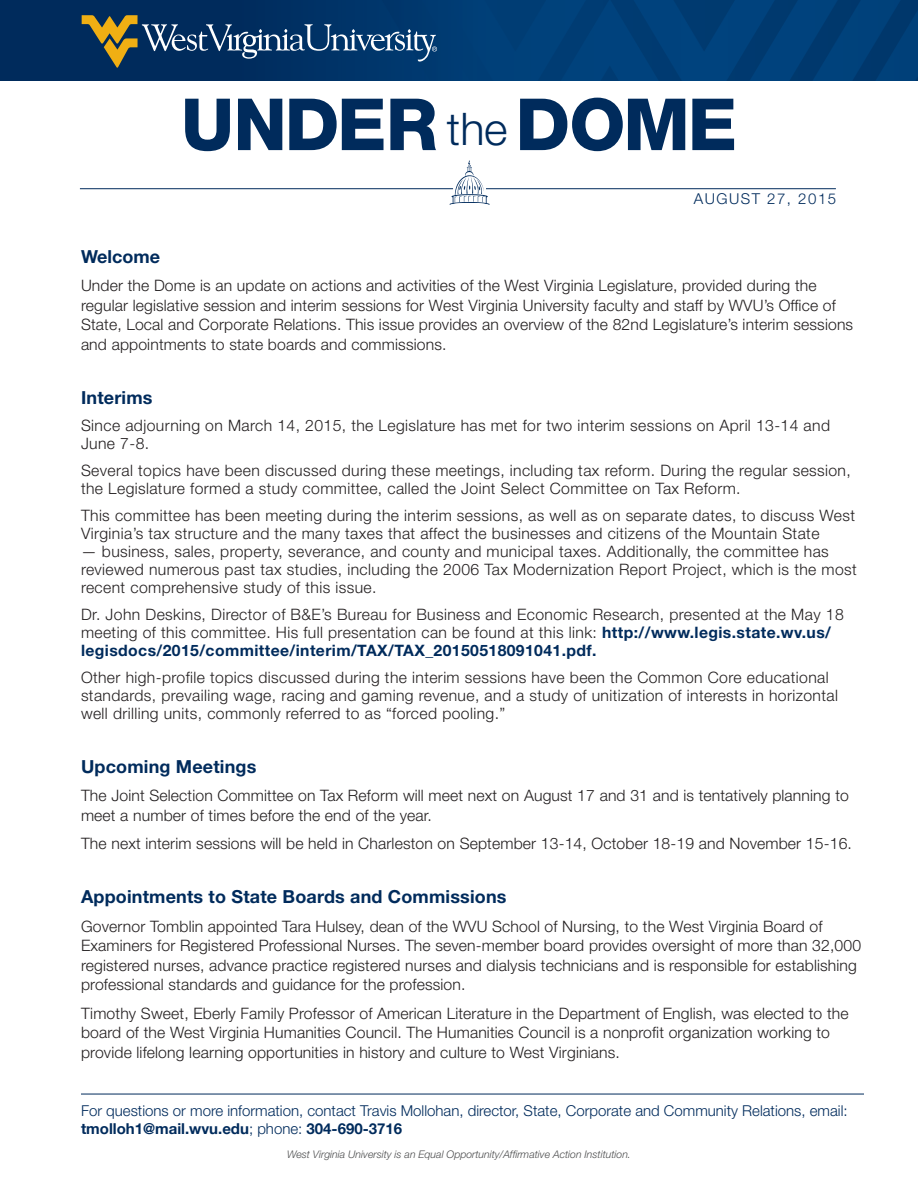
<style>
.page{position:relative;width:918px;height:1188px;background:#fff}
.page>*{position:absolute;margin:0;border:0;box-sizing:border-box;transform-origin:0 0}
.Body{font:800 72px "Helvetica Neue LT Std";letter-spacing:-.03em;color:#002b5c}
.Body-2{font:700 18px "Helvetica Neue LT Std";letter-spacing:.01em;color:#002b5c}
.Body-3{font:300 15.75px/19.5px "Helvetica Neue LT Std";letter-spacing:.01em;color:#231f20}
.Body-4{font:300 15px/18px "Helvetica Neue LT Std";color:#002b5c}
.Body-5{font:300 15px "Helvetica Neue LT Std";letter-spacing:.1em;color:#002b5c}
.t1{font:italic 300 10.5px "Helvetica Neue LT Std";color:#4b4c4d}
.s1{font-weight:300;font-size:45px}
.s2{font-weight:700;color:#002b5c}
.s3{font-family:"Helvetica Neue";font-weight:700}
</style>
<div class="page">
<div style="left:0;top:0;width:918px;height:81px;background:linear-gradient(to bottom,#003e76,#004079)"></div>
<div style="left:0;top:0;width:472px;height:81px;background:linear-gradient(to right,#002656,#00396f)"></div>
<svg style="left:82px;top:15px;width:355px;height:53px;background:#2a4d6d"></svg>
<hr style="left:486px;top:188px;width:350px;height:1px;background:#002b5c">
<img style="left:449px;top:160px;width:41px;height:45px">
<hr style="left:80px;top:188px;width:373px;height:1px;background:#002b5c">
<hr style="left:81px;top:1094px;width:783px;height:1px;background:#002b5c">
<p class="Body" style="left:181px;top:82px;width:558px">UNDER <span class="s1">the</span> DOME</p>
<p class="Body-5" style="left:694px;top:190px;width:144px">AUGUST 27, 2015</p>
<p class="Body-2" style="left:81px;top:245px;width:81px">Welcome</p>
<p class="Body-3" style="left:81px;top:276px;width:774px">Under the Dome is an update on actions and activities of the West Virginia Legislature, provided during the regular legislative session and interim sessions for West Virginia University faculty and staff by WVU’s Office of State, Local and Corporate Relations. This issue provides an overview of the 82nd Legislature’s interim sessions and appointments to state boards and commissions.</p>
<p class="Body-2" style="left:81px;top:386px;width:73px">Interims</p>
<p class="Body-3" style="left:81px;top:416px;width:751px;line-height:18px">Since adjourning on March 14, 2015, the Legislature has met for two interim sessions on April 13-14 and<br>June 7-8.</p>
<p class="Body-3" style="left:81px;top:461px;width:771px;line-height:18px">Several topics have been discussed during these meetings, including tax reform. During the regular session, the Legislature formed a study committee, called the Joint Select Committee on Tax Reform.</p>
<p class="Body-3" style="left:81px;top:506px;width:776px;line-height:18px">This committee has been meeting during the interim sessions, as well as on separate dates, to discuss West<br>Virginia’s tax structure and the many taxes that affect the businesses and citizens of the Mountain State</p>
<p class="Body-3" style="left:81px;top:542px;width:777px;line-height:18px">— business, sales, property, severance, and county and municipal taxes. Additionally, the committee has reviewed numerous past tax studies, including the 2006 Tax Modernization Report Project, which is the most recent comprehensive study of this issue.</p>
<p class="Body-3" style="left:81px;top:605px;width:764px;line-height:18px">Dr. John Deskins, Director of B&amp;E’s Bureau for Business and Economic Research, presented at the May 18 meeting of this committee. His full presentation can be found at this link: <span class="s2">http://www.legis.state.wv.us/ legisdocs/2015/committee/interim/TAX/TAX_20150518091041.pdf.</span></p>
<p class="Body-3" style="left:81px;top:668px;width:758px;line-height:18px">Other high-profile topics discussed during the interim sessions have been the Common Core educational standards, prevailing wage, racing and gaming revenue, and a study of unitization of interests in horizontal well drilling units, commonly referred to as “forced pooling.”</p>
<p class="Body-2" style="left:81px;top:755px;width:177px">Upcoming Meetings</p>
<p class="Body-3" style="left:81px;top:786px;width:769px">The Joint Selection Committee on Tax Reform will meet next on August 17 and 31 and is tentatively planning to meet a number of times before the end of the year.</p>
<p class="Body-3" style="left:81px;top:834px;width:772px">The next interim sessions will be held in Charleston on September 13-14, October 18-19 and November 15-16.</p>
<p class="Body-2" style="left:81px;top:886px;width:427px">Appointments to State Boards and Commissions</p>
<p class="Body-3" style="left:81px;top:916px;width:782px">Governor Tomblin appointed Tara Hulsey, dean of the WVU School of Nursing, to the West Virginia Board of Examiners for Registered Professional Nurses. The seven-member board provides oversight of more than 32,000 registered nurses, advance practice registered nurses and dialysis technicians and is responsible for establishing professional standards and guidance for the profession.</p>
<p class="Body-3" style="left:81px;top:1003px;width:769px">Timothy Sweet, Eberly Family Professor of American Literature in the Department of English, was elected to the board of the West Virginia Humanities Council. The Humanities Council is a nonprofit organization working to provide lifelong learning opportunities in history and culture to West Virginians.</p>
<p class="Body-4" style="left:81px;top:1101px;width:768px">For questions or more information, contact Travis Mollohan, director, State, Corporate and Community Relations, email: <span class="s3">tmolloh1@mail.wvu.edu</span>; phone: <span class="s3">304-690-3716</span></p>
<p class="t1" style="left:287px;top:1148px;width:345px">West Virginia University is an Equal Opportunity/Affirmative Action Institution.</p>
</div>
